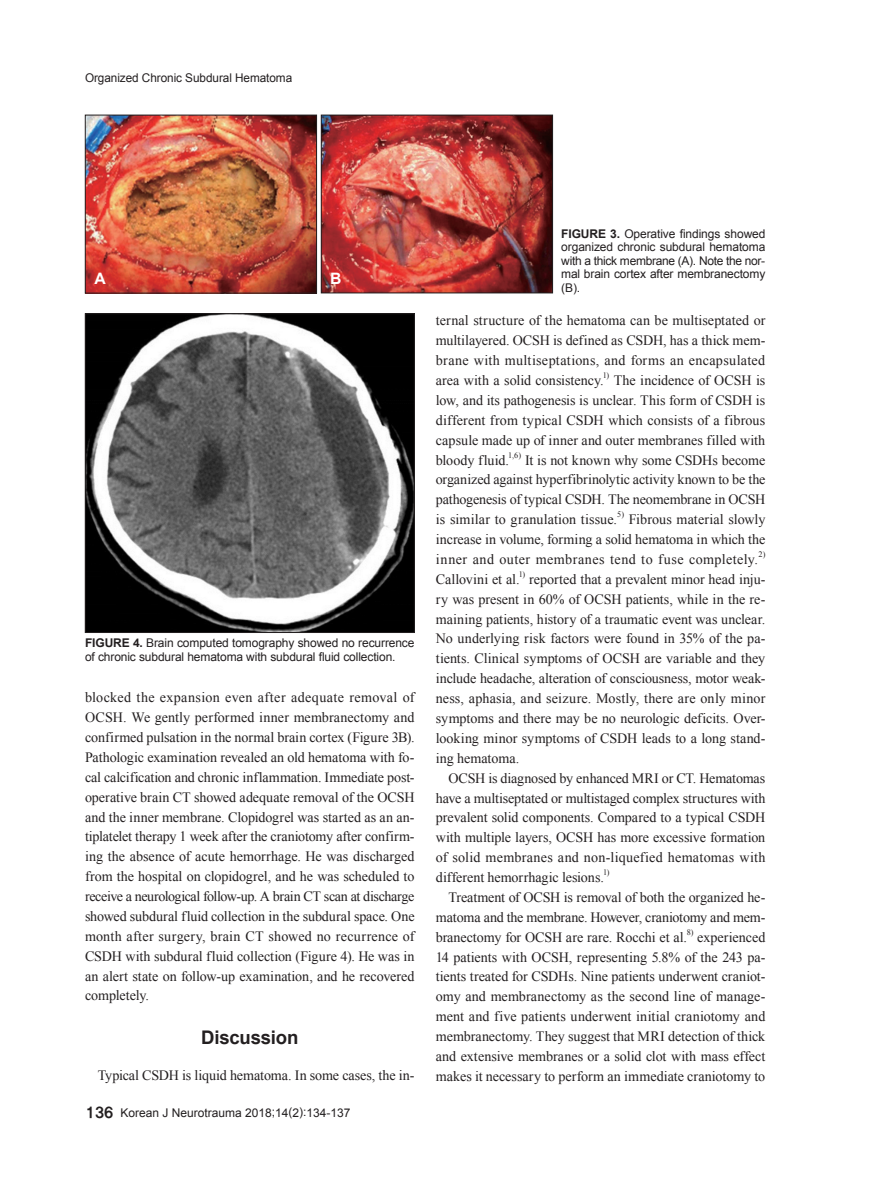
<style>
.page{position:relative;width:893px;height:1191px;background:#fff}
.page>*{position:absolute;margin:0;border:0;box-sizing:border-box;transform-origin:0 0}
.t1{font:700 18.75px "Arial";letter-spacing:-.01em;color:#231f20}
.t2{font:700 15.75px "Arial";color:#fff}
.t3{font:14.25px/20px "Times New Roman";color:#231f20;text-align:justify}
.t4{font:12px/13.5px "Arial";letter-spacing:-.01em;color:#231f20;text-align:justify}
.t5{font:8.25px "Times New Roman";color:#231f20}
.s1{font-weight:700}
.s2{font-family:"Korean GD";font-weight:800;font-size:15px}
</style>
<div class="page">
<img style="left:87px;top:117px;width:228px;height:174px">
<div style="left:85px;top:115px;width:232px;height:178px;border:1px solid #231f20"></div>
<img style="left:323px;top:117px;width:228px;height:174px">
<div style="left:321px;top:115px;width:232px;height:178px;border:1px solid #231f20"></div>
<img style="left:87px;top:315px;width:326px;height:316px">
<div style="left:85px;top:313px;width:330px;height:320px;border:1px solid #231f20"></div>
<p class="t4" style="left:85px;top:71px;width:209px">Organized Chronic Subdural Hematoma</p>
<p class="t2" style="left:95px;top:268px;width:13px">A</p>
<p class="t2" style="left:330px;top:268px;width:13px">B</p>
<p class="t4" style="left:85px;top:636px;width:331px"><span class="s1">FIGURE 4.</span> Brain computed tomography showed no recurrence of chronic subdural hematoma with subdural fluid collection.</p>
<p class="t3" style="left:85px;top:687px;width:331px">blocked the expansion even after adequate removal of OCSH. We gently performed inner membranectomy and confirmed pulsation in the normal brain cortex (Figure 3B).<br>Pathologic examination revealed an old hematoma with fo&shy;cal calcification and chronic inflammation. Immediate post&shy;operative brain CT showed adequate removal of the OCSH and the inner membrane. Clopidogrel was started as an an&shy;tiplatelet therapy 1 week after the craniotomy after confirm&shy;ing the absence of acute hemorrhage. He was discharged from the hospital on clopidogrel, and he was scheduled to receive a neurological follow-up. A brain CT scan at discharge showed subdural fluid collection in the subdural space. One month after surgery, brain CT showed no recurrence of CSDH with subdural fluid collection (Figure 4). He was in an alert state on follow-up examination, and he recovered completely.</p>
<h1 class="t1" style="left:201px;top:1025px;width:99px">Discussion</h1>
<p class="t3" style="left:98px;top:1065px;width:318px">Typical CSDH is liquid hematoma. In some cases, the in-</p>
<p class="t4" style="left:85px;top:1106px;width:267px"><span class="s2">136</span> Korean J Neurotrauma 2018;14(2):134-137</p>
<p class="t4" style="left:561px;top:227px;width:206px"><span class="s1">FIGURE 3.</span> Operative findings showed organized chronic subdural hematoma with a thick membrane (A). Note the nor&shy;mal brain cortex after membranectomy (B).</p>
<p class="t3" style="left:436px;top:310px;width:331px">ternal structure of the hematoma can be multiseptated or multilayered. OCSH is defined as CSDH, has a thick mem&shy;brane with multiseptations, and forms an encapsulated area with a solid consistency.</p>
<p class="t5" style="left:603px;top:370px;width:8px">1)</p>
<p class="t3" style="left:436px;top:370px;width:331px;text-indent:178px">The incidence of OCSH is low, and its pathogenesis is unclear. This form of CSDH is different from typical CSDH which consists of a fibrous capsule made up of inner and outer membranes filled with bloody fluid.</p>
<p class="t5" style="left:508px;top:449px;width:14px">1,6)</p>
<p class="t3" style="left:436px;top:449px;width:331px;text-indent:89px">It is not known why some CSDHs become organized against hyperfibrinolytic activity known to be the pathogenesis of typical CSDH. The neomembrane in OCSH is similar to granulation tissue.</p>
<p class="t5" style="left:617px;top:509px;width:8px">5)</p>
<p class="t3" style="left:436px;top:509px;width:331px;text-indent:193px">Fibrous material slowly increase in volume, forming a solid hematoma in which the inner and outer membranes tend to fuse completely.</p>
<p class="t5" style="left:759px;top:549px;width:8px">2)</p>
<p class="t3" style="left:436px;top:569px;width:85px">Callovini et al.</p>
<p class="t5" style="left:519px;top:569px;width:8px">1)</p>
<p class="t3" style="left:436px;top:569px;width:331px;text-indent:93px">reported that a prevalent minor head inju&shy;ry was present in 60% of OCSH patients, while in the re&shy;maining patients, history of a traumatic event was unclear.<br>No underlying risk factors were found in 35% of the pa&shy;tients. Clinical symptoms of OCSH are variable and they include headache, alteration of consciousness, motor weak&shy;ness, aphasia, and seizure. Mostly, there are only minor symptoms and there may be no neurologic deficits. Over&shy;looking minor symptoms of CSDH leads to a long stand&shy;ing hematoma.</p>
<p class="t3" style="left:436px;top:767px;width:331px;text-indent:13px">OCSH is diagnosed by enhanced MRI or CT. Hematomas have a multiseptated or multistaged complex structures with prevalent solid components. Compared to a typical CSDH with multiple layers, OCSH has more excessive formation of solid membranes and non-liquefied hematomas with different hemorrhagic lesions.</p>
<p class="t5" style="left:603px;top:867px;width:8px">1)</p>
<p class="t3" style="left:436px;top:887px;width:331px;text-indent:13px">Treatment of OCSH is removal of both the organized he&shy;matoma and the membrane. However, craniotomy and mem&shy;branectomy for OCSH are rare. Rocchi et al.</p>
<p class="t5" style="left:687px;top:926px;width:8px">8)</p>
<p class="t3" style="left:436px;top:926px;width:331px;text-indent:261px">experienced 14 patients with OCSH, representing 5.8% of the 243 pa&shy;tients treated for CSDHs. Nine patients underwent craniot&shy;omy and membranectomy as the second line of manage&shy;ment and five patients underwent initial craniotomy and membranectomy. They suggest that MRI detection of thick and extensive membranes or a solid clot with mass effect makes it necessary to perform an immediate craniotomy to</p>
</div>
